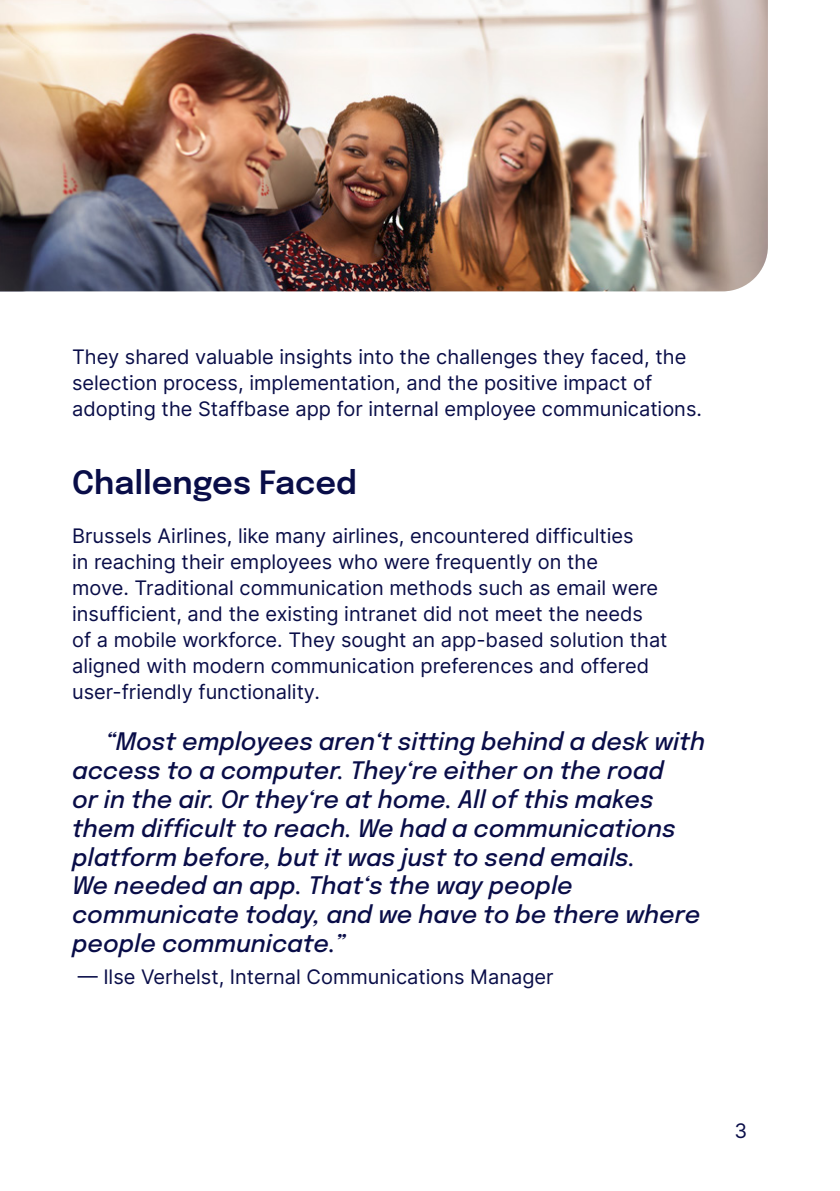
<style>
.page{position:relative;width:840px;height:1191px;background:#fff}
.page>*{position:absolute;margin:0;border:0;box-sizing:border-box;transform-origin:0 0}
.H3_16pt{font:600 32px "Epilogue";color:#090d48}
.Quote_12pt{font:italic 500 24px/28.8px "Epilogue";color:#090d48}
.Body_10pt{font:20px/26px "Inter";color:#090d48}
</style>
<div class="page">
<img style="left:0;top:0;width:767px;height:291px">
<p class="Body_10pt" style="left:72px;top:343px;width:631px">They shared valuable insights into the challenges they faced, the selection process, implementation, and the positive impact of adopting the Staffbase app for internal employee communications.</p>
<h1 class="H3_16pt" style="left:72px;top:460px;width:286px">Challenges Faced</h1>
<p class="Body_10pt" style="left:72px;top:522px;width:596px">Brussels Airlines, like many airlines, encountered difficulties<br>in reaching their employees who were frequently on the<br>move. Traditional communication methods such as email were insufficient, and the existing intranet did not meet the needs<br>of a mobile workforce. They sought an app-based solution that aligned with modern communication preferences and offered user-friendly functionality.</p>
<p class="Quote_12pt" style="left:72px;top:726px;width:634px;text-indent:34px">“Most employees aren‘t sitting behind a desk with access to a computer. They‘re either on the road<br>or in the air. Or they‘re at home. All of this makes them difficult to reach. We had a communications platform before, but it was just to send emails.<br>We needed an app. That‘s the way people communicate today, and we have to be there where people communicate.”</p>
<p class="Body_10pt" style="left:78px;top:963px;width:477px">— Ilse Verhelst, Internal Communications Manager</p>
<p class="Body_10pt" style="left:734px;top:1117px;width:14px">3</p>
</div>
